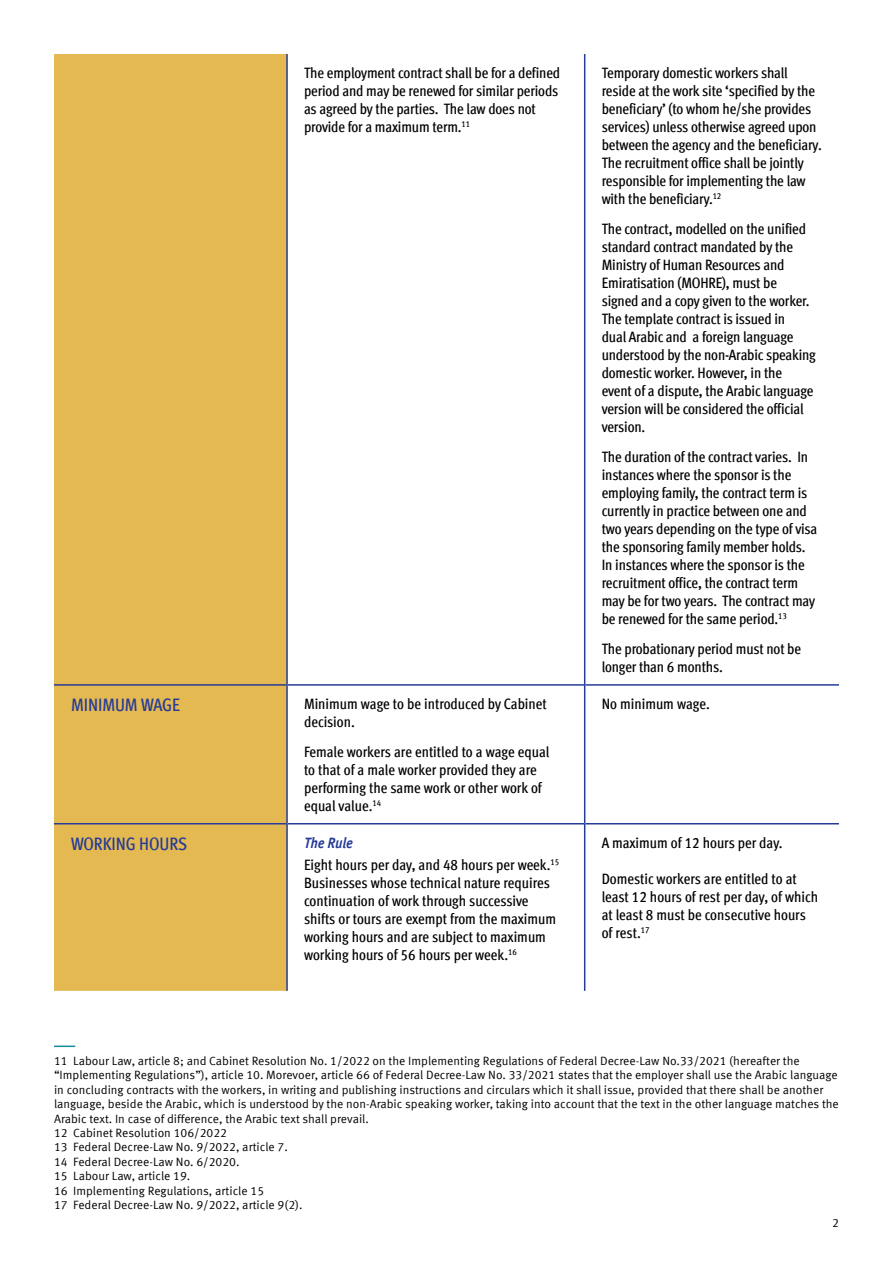
<style>
.page{position:relative;width:893px;height:1263px;background:#fff}
.page>*{position:absolute;margin:0;border:0;box-sizing:border-box;transform-origin:0 0}
.t1{font:500 condensed 18px "Meta Offc Pro";letter-spacing:-.01em;color:#263b97}
.t2{font:500 condensed 15px/18px "Meta Offc Pro";letter-spacing:-.01em;color:#000}
.t3{font:12px/14.4px "Meta Offc Pro Norm";color:#000}
.s1{font-weight:700;font-style:italic;color:#263b97}
</style>
<div class="page">
<div style="left:54px;top:54px;width:232px;height:937px;background:#e4b952"></div>
<hr style="left:286px;top:54px;width:2px;height:631px;background:#263b97">
<hr style="left:584px;top:54px;width:1px;height:631px;background:#263b97">
<hr style="left:54px;top:684px;width:232px;height:2px;background:#263b97">
<hr style="left:288px;top:684px;width:296px;height:2px;background:#263b97">
<hr style="left:286px;top:685px;width:2px;height:139px;background:#263b97">
<hr style="left:585px;top:684px;width:254px;height:2px;background:#263b97">
<hr style="left:584px;top:685px;width:1px;height:139px;background:#263b97">
<hr style="left:54px;top:823px;width:232px;height:1px;background:#263b97">
<hr style="left:288px;top:823px;width:296px;height:1px;background:#263b97">
<hr style="left:286px;top:824px;width:2px;height:167px;background:#263b97">
<hr style="left:585px;top:823px;width:254px;height:1px;background:#263b97">
<hr style="left:584px;top:824px;width:1px;height:167px;background:#263b97">
<hr style="left:54px;top:1045px;width:21px;height:2px;background:#158f9c">
<p class="t2" style="left:304px;top:63px;width:258px">The employment contract shall be for a defined period and may be renewed for similar periods as agreed by the parties. The law does not provide for a maximum term.<sup>11</sup></p>
<p class="t2" style="left:602px;top:63px;width:222px">Temporary domestic workers shall reside at the work site ‘specified by the beneficiary’ (to whom he/she provides services) unless otherwise agreed upon between the agency and the beneficiary.<br>The recruitment office shall be jointly responsible for implementing the law with the beneficiary.<sup>12</sup></p>
<p class="t2" style="left:602px;top:219px;width:216px">The contract, modelled on the unified standard contract mandated by the Ministry of Human Resources and Emiratisation (MOHRE), must be signed and a copy given to the worker.<br>The template contract is issued in<br>dual Arabic and a foreign language understood by the non-Arabic speaking domestic worker. However, in the event of a dispute, the Arabic language version will be considered the official version.</p>
<p class="t2" style="left:602px;top:447px;width:217px">The duration of the contract varies. In instances where the sponsor is the employing family, the contract term is currently in practice between one and two years depending on the type of visa the sponsoring family member holds.<br>In instances where the sponsor is the recruitment office, the contract term may be for two years. The contract may be renewed for the same period.<sup>13</sup></p>
<p class="t2" style="left:602px;top:639px;width:201px">The probationary period must not be longer than 6 months.</p>
<p class="t1" style="left:71px;top:691px;width:110px">MINIMUM WAGE</p>
<p class="t2" style="left:304px;top:694px;width:244px">Minimum wage to be introduced by Cabinet decision.</p>
<p class="t2" style="left:304px;top:742px;width:247px">Female workers are entitled to a wage equal to that of a male worker provided they are performing the same work or other work of equal value.<sup>14</sup></p>
<p class="t1" style="left:71px;top:830px;width:118px">WORKING HOURS</p>
<p class="t2" style="left:304px;top:830px;width:257px;line-height:22.2px"><span class="s1">The Rule<br></span>Eight hours per day, and 48 hours per week.<sup>15</sup></p>
<p class="t2" style="left:304px;top:873px;width:254px">Businesses whose technical nature requires continuation of work through successive shifts or tours are exempt from the maximum working hours and are subject to maximum working hours of 56 hours per week.<sup>16</sup></p>
<p class="t2" style="left:602px;top:694px;width:110px">No minimum wage.</p>
<p class="t2" style="left:602px;top:832px;width:182px">A maximum of 12 hours per day.</p>
<p class="t2" style="left:602px;top:868px;width:218px">Domestic workers are entitled to at least 12 hours of rest per day, of which at least 8 must be consecutive hours of rest.<sup>17</sup></p>
<p class="t3" style="left:54px;top:1053px;width:786px">11 Labour Law, article 8; and Cabinet Resolution No. 1/2022 on the Implementing Regulations of Federal Decree-Law No.33/2021 (hereafter the “Implementing Regulations”), article 10. Morevoer, article 66 of Federal Decree-Law No. 33/2021 states that the employer shall use the Arabic language in concluding contracts with the workers, in writing and publishing instructions and circulars which it shall issue, provided that there shall be another language, beside the Arabic, which is understood by the non-Arabic speaking worker, taking into account that the text in the other language matches the Arabic text. In case of difference, the Arabic text shall prevail.<br>12 Cabinet Resolution 106/2022<br>13 Federal Decree-Law No. 9/2022, article 7.<br>14 Federal Decree-Law No. 6/2020.<br>15 Labour Law, article 19.<br>16 Implementing Regulations, article 15<br>17 Federal Decree-Law No. 9/2022, article 9(2).</p>
<p class="t3" style="left:832px;top:1215px;width:8px">2</p>
</div>
